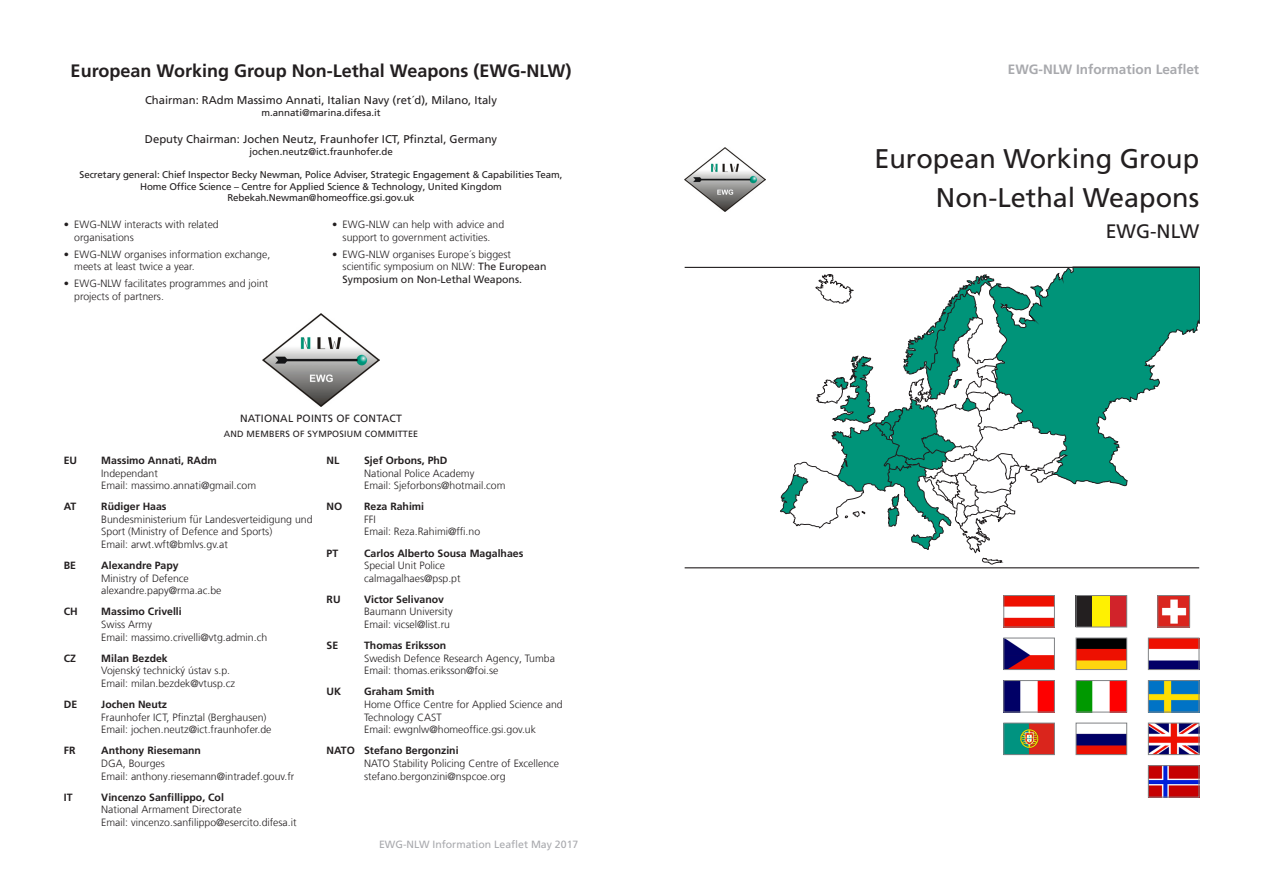
<style>
.page{position:relative;width:1263px;height:893px;background:#fff}
.page>*{position:absolute;margin:0;border:0;box-sizing:border-box;transform-origin:0 0}
.t1{font:27px "Frutiger LT Com";color:#231f20}
.t2{font:19.5px "Frutiger LT Com";color:#231f20}
.t3{font:700 18px "Frutiger LT Com";color:#231f20}
.t4{font:700 13.5px "Frutiger LT Com";color:#a8a9ad}
.t5{font:11.25px "Frutiger LT Com";color:#231f20}
.t6{font:300 10.5px/12.6px "Frutiger LT Com";color:#231f20}
.t7{font:10.5px "Frutiger LT Com";color:#a8a9ad}
.t8{font:700 10.5px "Frutiger LT Com";color:#231f20}
.t9{font:10.5px "Frutiger LT Com";letter-spacing:.02em;color:#231f20}
.t10{font:9.75px "Frutiger LT Com";letter-spacing:-.01em;color:#231f20}
.t11{font:9px "Frutiger LT Com";letter-spacing:.02em;color:#231f20}
.s1{font-weight:400}
.s2{font-weight:700}
</style>
<div class="page">
<svg style="left:1057px;top:268px;width:142px;height:218px"></svg>
<svg style="left:780px;top:274px;width:287px;height:291px"></svg>
<img style="left:1005px;top:682px;width:47px;height:28px">
<div style="left:1003px;top:680px;width:51px;height:32px;border:1px solid #808285"></div>
<img style="left:1005px;top:640px;width:47px;height:28px">
<div style="left:1003px;top:638px;width:51px;height:32px;border:1px solid #808285"></div>
<img style="left:1078px;top:682px;width:47px;height:28px">
<div style="left:1076px;top:680px;width:51px;height:32px;border:1px solid #808285"></div>
<img style="left:1150px;top:682px;width:47px;height:28px">
<div style="left:1148px;top:680px;width:51px;height:32px;border:1px solid #808285"></div>
<img style="left:1150px;top:767px;width:47px;height:28px">
<div style="left:1148px;top:765px;width:51px;height:32px;border:1px solid #808285"></div>
<img style="left:1078px;top:640px;width:47px;height:28px">
<div style="left:1076px;top:638px;width:51px;height:32px;border:1px solid #808285"></div>
<img style="left:1005px;top:597px;width:47px;height:28px">
<div style="left:1003px;top:595px;width:51px;height:32px;border:1px solid #808285"></div>
<img style="left:1150px;top:640px;width:47px;height:28px">
<div style="left:1148px;top:638px;width:51px;height:32px;border:1px solid #808285"></div>
<img style="left:1078px;top:733px;width:47px;height:20px">
<div style="left:1076px;top:723px;width:51px;height:32px;border:1px solid #808285"></div>
<img style="left:1150px;top:725px;width:47px;height:28px">
<div style="left:1148px;top:723px;width:51px;height:32px;border:1px solid #808285"></div>
<hr style="left:685px;top:267px;width:514px;height:1px;background:#231f20">
<hr style="left:685px;top:567px;width:514px;height:1px;background:#231f20">
<img style="left:685px;top:148px;width:80px;height:64px">
<img style="left:1005px;top:725px;width:47px;height:28px">
<div style="left:1003px;top:723px;width:51px;height:32px;border:1px solid #808285"></div>
<img style="left:263px;top:314px;width:116px;height:92px">
<img style="left:1159px;top:597px;width:29px;height:28px">
<div style="left:1157px;top:595px;width:33px;height:32px;border:1px solid #808285"></div>
<div style="left:1076px;top:595px;width:17px;height:32px;background:#231f20"></div>
<div style="left:1093px;top:595px;width:17px;height:32px;background:#fff101"></div>
<div style="left:1110px;top:595px;width:17px;height:32px;background:#d1232a"></div>
<div style="left:1076px;top:595px;width:51px;height:32px;border:1px solid #808285"></div>
<p class="t3" style="left:71px;top:60px;width:502px">European Working Group Non-Lethal Weapons (EWG-NLW)</p>
<p class="t4" style="left:1008px;top:61px;width:193px">EWG-NLW Information Leaflet</p>
<p class="t5" style="left:145px;top:94px;width:353px">Chairman: RAdm Massimo Annati, Italian Navy (ret´d), Milano, Italy</p>
<p class="t10" style="left:261px;top:107px;width:121px">m.annati@marina.difesa.it</p>
<p class="t5" style="left:145px;top:132px;width:354px">Deputy Chairman: Jochen Neutz, Fraunhofer ICT, Pfinztal, Germany</p>
<p class="t10" style="left:249px;top:146px;width:145px">jochen.neutz@ict.fraunhofer.de</p>
<p class="t10" style="left:80px;top:169px;width:484px">Secretary general: Chief Inspector Becky Newman, Police Adviser, Strategic Engagement &amp; Capabilities Team,</p>
<p class="t10" style="left:140px;top:181px;width:363px">Home Office Science – Centre for Applied Science &amp; Technology, United Kingdom</p>
<p class="t10" style="left:227px;top:192px;width:189px">Rebekah.Newman@homeoffice.gsi.gov.uk</p>
<p class="t6" style="left:74px;top:218px;width:146px;text-indent:-10px">• EWG-NLW interacts with related organisations</p>
<p class="t6" style="left:74px;top:248px;width:198px;text-indent:-10px">• EWG-NLW organises information exchange, meets at least twice a year.</p>
<p class="t6" style="left:74px;top:277px;width:196px;text-indent:-10px">• EWG-NLW facilitates programmes and joint projects of partners.</p>
<p class="t1" style="left:874px;top:143px;width:326px">European Working Group</p>
<p class="t1" style="left:936px;top:182px;width:265px">Non-Lethal Weapons</p>
<p class="t2" style="left:1106px;top:220px;width:95px">EWG-NLW</p>
<p class="t6" style="left:332px;top:218px;width:174px;text-align:center">• EWG-NLW can help with advice and support to government activities.</p>
<p class="t6" style="left:343px;top:248px;width:205px;text-indent:-10px">• EWG-NLW organises Europe´s biggest scientific symposium on NLW: <span class="s1">The European<br>Symposium on Non-Lethal Weapons.</span></p>
<p class="t9" style="left:240px;top:412px;width:164px">NATIONAL POINTS OF CONTACT</p>
<p class="t11" style="left:224px;top:428px;width:196px">AND MEMBERS OF SYMPOSIUM COMMITTEE</p>
<p class="t8" style="left:64px;top:454px;width:15px">EU</p>
<p class="t6" style="left:101px;top:454px;width:156px"><span class="s2">Massimo Annati, RAdm<br></span>Independant<br>Email: massimo.annati@gmail.com</p>
<p class="t8" style="left:64px;top:500px;width:14px">AT</p>
<p class="t6" style="left:101px;top:500px;width:213px"><span class="s2">Rüdiger Haas<br></span>Bundesministerium für Landesverteidigung und<br>Sport (Ministry of Defence and Sports)<br>Email: arwt.wft@bmlvs.gv.at</p>
<p class="t8" style="left:64px;top:559px;width:14px">BE</p>
<p class="t6" style="left:101px;top:559px;width:122px"><span class="s2">Alexandre Papy<br></span>Ministry of Defence alexandre.papy@rma.ac.be</p>
<p class="t8" style="left:64px;top:606px;width:15px">CH</p>
<p class="t6" style="left:101px;top:606px;width:167px"><span class="s2">Massimo Crivelli<br></span>Swiss Army<br>Email: massimo.crivelli@vtg.admin.ch</p>
<p class="t8" style="left:64px;top:652px;width:14px">CZ</p>
<p class="t6" style="left:101px;top:652px;width:135px"><span class="s2">Milan Bezdek<br></span>Vojenský technický ústav s.p.<br>Email: milan.bezdek@vtusp.cz</p>
<p class="t8" style="left:64px;top:698px;width:15px">DE</p>
<p class="t6" style="left:101px;top:698px;width:172px"><span class="s2">Jochen Neutz<br></span>Fraunhofer ICT, Pfinztal (Berghausen)<br>Email: jochen.neutz@ict.fraunhofer.de</p>
<p class="t8" style="left:64px;top:745px;width:13px">FR</p>
<p class="t6" style="left:101px;top:744px;width:195px"><span class="s2">Anthony Riesemann<br></span>DGA, Bourges<br>Email: anthony.riesemann@intradef.gouv.fr</p>
<p class="t8" style="left:64px;top:791px;width:10px">IT</p>
<p class="t6" style="left:101px;top:791px;width:197px"><span class="s2">Vincenzo Sanfillippo, Col<br></span>National Armament Directorate<br>Email: vincenzo.sanfilippo@esercito.difesa.it</p>
<p class="t8" style="left:327px;top:454px;width:14px">NL</p>
<p class="t6" style="left:364px;top:454px;width:143px"><span class="s2">Sjef Orbons, PhD<br></span>National Police Academy<br>Email: Sjeforbons@hotmail.com</p>
<p class="t8" style="left:327px;top:500px;width:17px">NO</p>
<p class="t6" style="left:364px;top:500px;width:118px"><span class="s2">Reza Rahimi<br></span>FFI<br>Email: Reza.Rahimi@ffi.no</p>
<p class="t8" style="left:327px;top:547px;width:13px">PT</p>
<p class="t6" style="left:364px;top:547px;width:161px"><span class="s2">Carlos Alberto Sousa Magalhaes<br></span>Special Unit Police calmagalhaes@psp.pt</p>
<p class="t8" style="left:327px;top:593px;width:15px">RU</p>
<p class="t6" style="left:364px;top:593px;width:90px"><span class="s2">Victor Selivanov<br></span>Baumann University<br>Email: vicsel@list.ru</p>
<p class="t8" style="left:327px;top:639px;width:13px">SE</p>
<p class="t6" style="left:364px;top:639px;width:192px"><span class="s2">Thomas Eriksson<br></span>Swedish Defence Research Agency, Tumba<br>Email: thomas.eriksson@foi.se</p>
<p class="t8" style="left:327px;top:686px;width:16px">UK</p>
<p class="t6" style="left:364px;top:686px;width:200px"><span class="s2">Graham Smith<br></span>Home Office Centre for Applied Science and<br>Technology CAST<br>Email: ewgnlw@homeoffice.gsi.gov.uk</p>
<p class="t6" style="left:364px;top:744px;width:197px;text-indent:-38px"><span class="s2">NATO Stefano Bergonzini<br></span>NATO Stability Policing Centre of Excellence stefano.bergonzini@nspcoe.org</p>
<p class="t7" style="left:379px;top:839px;width:201px">EWG-NLW Information Leaflet May 2017</p>
</div>
